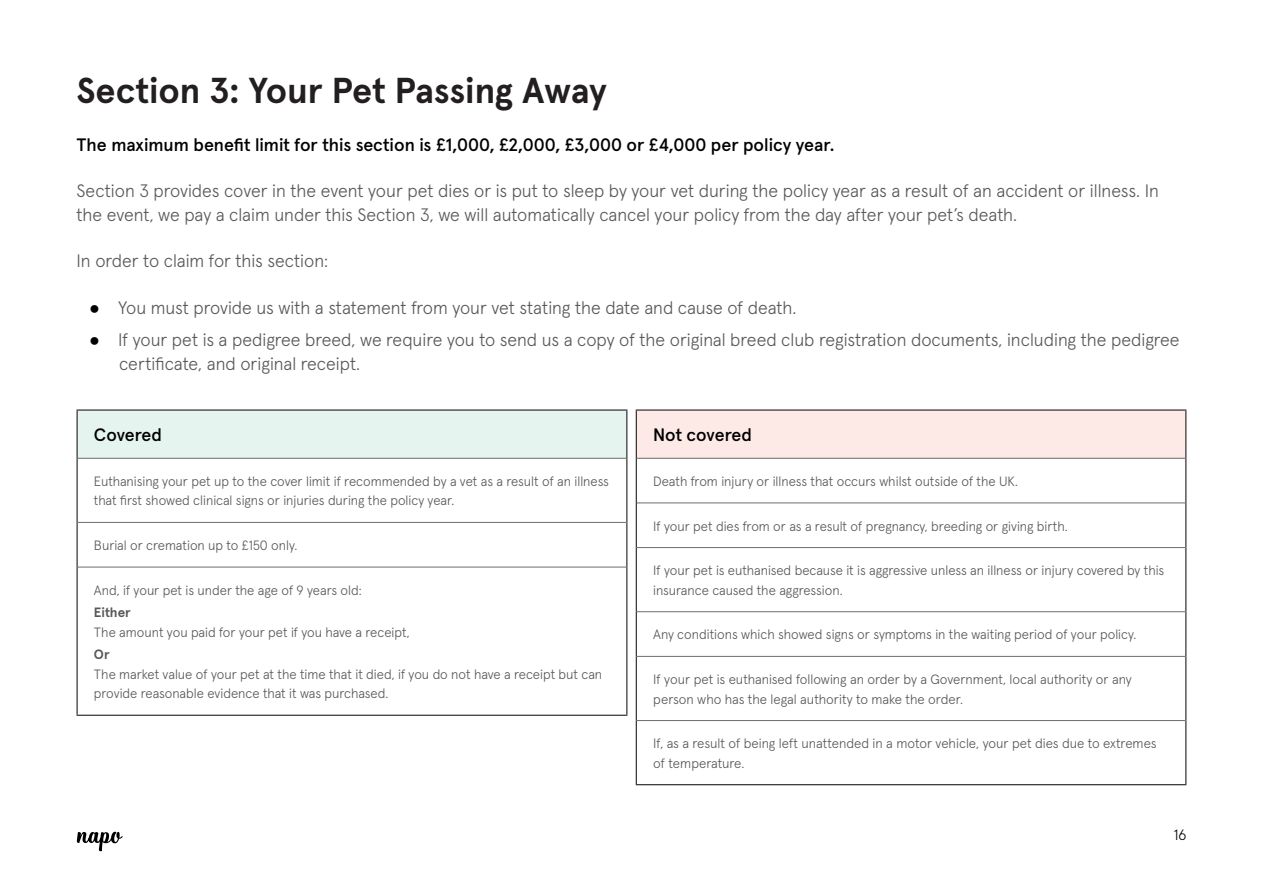
<style>
.page{position:relative;width:1263px;height:893px;background:#fff}
.page>*{position:absolute;margin:0;border:0;box-sizing:border-box;transform-origin:0 0}
.t1{font:700 36px "Apercu Pro";color:#231f20}
.t2{font:300 18px/24px "Apercu Pro";color:#57585a}
.t3{font:500 18px "Apercu Pro";color:#000}
.t4{font:300 15px "Apercu Pro";color:#000}
.t5{font:300 13.5px/19.5px "Apercu Pro";color:#57585a}
.s1{font-family:"Arial";font-weight:400;color:#000}
.s2{font-weight:700}
</style>
<div class="page">
<svg style="left:77px;top:831px;width:46px;height:21px"></svg>
<div style="left:636px;top:410px;width:550px;height:48px;background:#fde9e6"></div>
<hr style="left:636px;top:409px;width:550px;height:2px;background:#231f20">
<hr style="left:636px;top:411px;width:1px;height:47px;background:#231f20">
<hr style="left:1185px;top:411px;width:1px;height:47px;background:#231f20">
<hr style="left:636px;top:458px;width:1px;height:45px;background:#231f20">
<hr style="left:1185px;top:458px;width:1px;height:45px;background:#231f20">
<hr style="left:636px;top:503px;width:1px;height:45px;background:#231f20">
<hr style="left:1185px;top:503px;width:1px;height:45px;background:#231f20">
<hr style="left:636px;top:548px;width:1px;height:64px;background:#231f20">
<hr style="left:1185px;top:548px;width:1px;height:64px;background:#231f20">
<hr style="left:636px;top:612px;width:1px;height:44px;background:#231f20">
<hr style="left:1185px;top:612px;width:1px;height:44px;background:#231f20">
<hr style="left:636px;top:656px;width:1px;height:64px;background:#231f20">
<hr style="left:1185px;top:656px;width:1px;height:64px;background:#231f20">
<hr style="left:636px;top:720px;width:1px;height:64px;background:#231f20">
<hr style="left:1185px;top:720px;width:1px;height:64px;background:#231f20">
<hr style="left:636px;top:784px;width:550px;height:1px;background:#231f20">
<hr style="left:637px;top:458px;width:548px;height:1px;background:#6c6d70">
<hr style="left:637px;top:502px;width:548px;height:1px;background:#6c6d70">
<hr style="left:637px;top:547px;width:548px;height:1px;background:#6c6d70">
<hr style="left:637px;top:611px;width:548px;height:1px;background:#6c6d70">
<hr style="left:637px;top:656px;width:548px;height:1px;background:#6c6d70">
<hr style="left:637px;top:720px;width:548px;height:1px;background:#6c6d70">
<div style="left:77px;top:410px;width:550px;height:48px;background:#e5f4ee"></div>
<hr style="left:77px;top:409px;width:550px;height:2px;background:#231f20">
<hr style="left:77px;top:411px;width:1px;height:47px;background:#231f20">
<hr style="left:626px;top:411px;width:1px;height:47px;background:#231f20">
<hr style="left:77px;top:458px;width:1px;height:64px;background:#231f20">
<hr style="left:626px;top:458px;width:1px;height:64px;background:#231f20">
<hr style="left:77px;top:522px;width:1px;height:45px;background:#231f20">
<hr style="left:626px;top:522px;width:1px;height:45px;background:#231f20">
<hr style="left:77px;top:567px;width:1px;height:148px;background:#231f20">
<hr style="left:626px;top:567px;width:1px;height:148px;background:#231f20">
<hr style="left:77px;top:715px;width:550px;height:1px;background:#231f20">
<hr style="left:78px;top:458px;width:548px;height:1px;background:#6c6d70">
<hr style="left:78px;top:522px;width:548px;height:1px;background:#6c6d70">
<hr style="left:78px;top:567px;width:548px;height:1px;background:#6c6d70">
<p class="t1" style="left:77px;top:63px;width:532px">Section 3: Your Pet Passing Away</p>
<p class="t3" style="left:77px;top:130px;width:759px">The maximum benefit limit for this section is £1,000, £2,000, £3,000 or £4,000 per policy year.</p>
<p class="t2" style="left:77px;top:177px;width:1084px">Section 3 provides cover in the event your pet dies or is put to sleep by your vet during the policy year as a result of an accident or illness. In the event, we pay a claim under this Section 3, we will automatically cancel your policy from the day after your pet’s death.</p>
<p class="t2" style="left:77px;top:248px;width:253px">In order to claim for this section:</p>
<p class="t2" style="left:89px;top:294px;width:709px"><span class="s1">●</span> You must provide us with a statement from your vet stating the date and cause of death.</p>
<p class="t2" style="left:119px;top:326px;width:1062px;text-indent:-30px"><span class="s1">●</span> If your pet is a pedigree breed, we require you to send us a copy of the original breed club registration documents, including the pedigree certificate, and original receipt.</p>
<p class="t3" style="left:94px;top:421px;width:69px">Covered</p>
<p class="t5" style="left:94px;top:470px;width:517px">Euthanising your pet up to the cover limit if recommended by a vet as a result of an illness that first showed clinical signs or injuries during the policy year.</p>
<p class="t5" style="left:94px;top:534px;width:205px">Burial or cremation up to £150 only.</p>
<p class="t5" style="left:94px;top:578px;width:269px;line-height:22.5px">And, if your pet is under the age of 9 years old:<br><span class="s2">Either</span></p>
<p class="t5" style="left:94px;top:620px;width:317px;line-height:22.5px">The amount you paid for your pet if you have a receipt,<br><span class="s2">Or</span></p>
<p class="t5" style="left:94px;top:663px;width:510px">The market value of your pet at the time that it died, if you do not have a receipt but can provide reasonable evidence that it was purchased.</p>
<p class="t3" style="left:653px;top:421px;width:100px">Not covered</p>
<p class="t5" style="left:653px;top:470px;width:366px">Death from injury or illness that occurs whilst outside of the UK.</p>
<p class="t5" style="left:653px;top:515px;width:416px">If your pet dies from or as a result of pregnancy, breeding or giving birth.</p>
<p class="t5" style="left:653px;top:560px;width:513px">If your pet is euthanised because it is aggressive unless an illness or injury covered by this insurance caused the aggression.</p>
<p class="t5" style="left:653px;top:624px;width:485px">Any conditions which showed signs or symptoms in the waiting period of your policy.</p>
<p class="t5" style="left:653px;top:668px;width:480px">If your pet is euthanised following an order by a Government, local authority or any person who has the legal authority to make the order.</p>
<p class="t5" style="left:653px;top:733px;width:505px">If, as a result of being left unattended in a motor vehicle, your pet dies due to extremes of temperature.</p>
<p class="t4" style="left:1174px;top:823px;width:14px">16</p>
</div>
